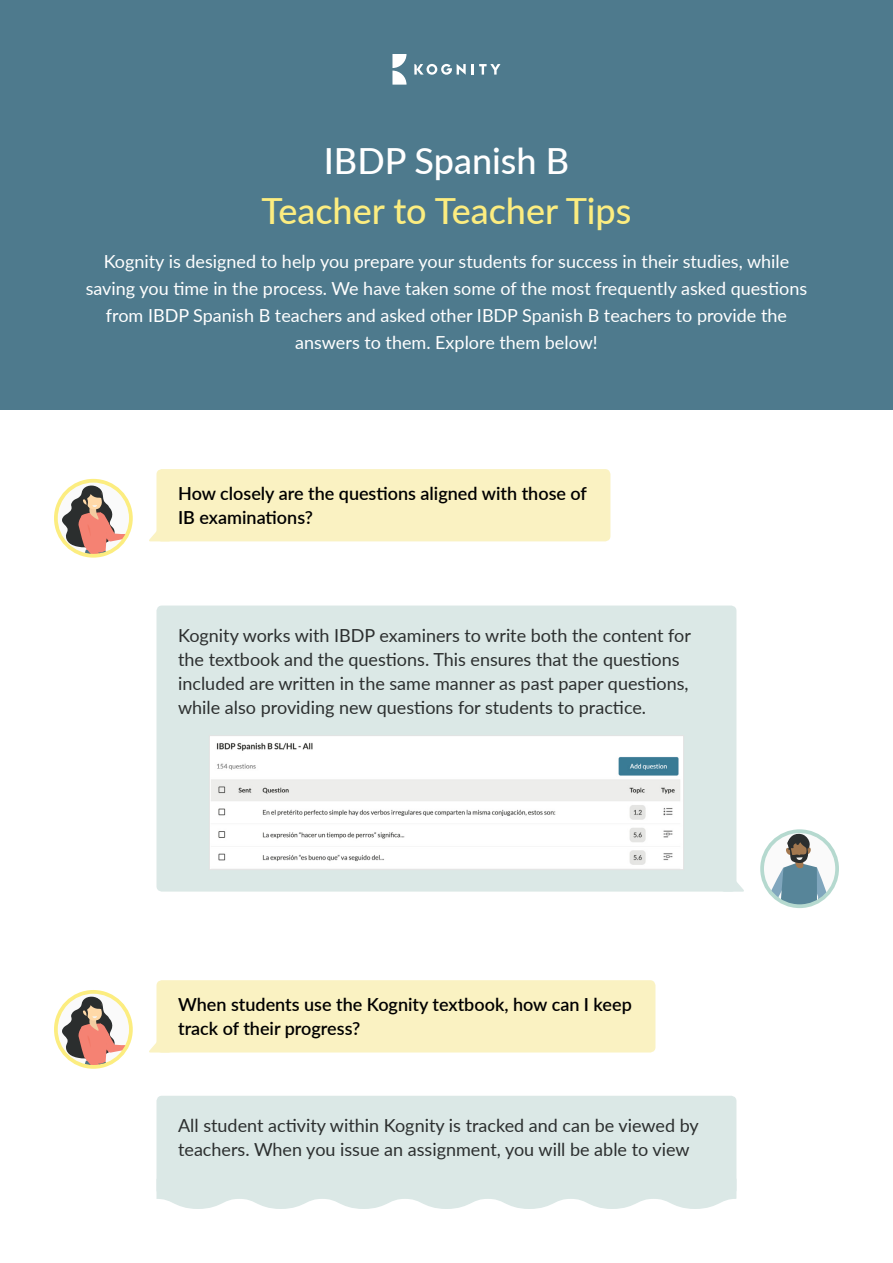
<style>
.page{position:relative;width:893px;height:1263px;background:#fff}
.page>*{position:absolute;margin:0;border:0;box-sizing:border-box;transform-origin:0 0}
.t1{font:500 36px "Lato";color:#fced80}
.t2{font:500 36px "Lato";color:#fff}
.t3{font:18px/24px "Lato";color:#2c2f2f}
.t4{font:18px/27px "Lato";color:#fff;text-align:center}
.t5{font:600 18px/24px "Lato";color:#000}
</style>
<div class="page">
<div style="left:0;top:0;width:893px;height:409px;background:#4e7a8d"></div>
<svg style="left:392px;top:54px;width:14px;height:31px"></svg>
<svg style="left:414px;top:64px;width:86px;height:11px"></svg>
<div style="left:156px;top:605px;width:580px;height:286px;background:#dbe8e6;border-radius:5px"></div>
<svg style="left:721px;top:876px;width:23px;height:16px"></svg>
<svg style="left:762px;top:831px;width:75px;height:75px"></svg>
<svg style="left:769px;top:834px;width:58px;height:72px"></svg>
<div style="left:760px;top:829px;width:79px;height:79px;border:4px solid #b5d9cf;border-radius:50%"></div>
<div style="left:209px;top:736px;width:475px;height:134px;background:#fff"></div>
<img style="left:211px;top:742px;width:469px;height:123px">
<div style="left:209px;top:735px;width:475px;height:135px;border:1px solid #e3e3e3"></div>
<div style="left:156px;top:469px;width:454px;height:72px;background:#faf2c2;border-radius:5px"></div>
<svg style="left:149px;top:526px;width:10px;height:15px"></svg>
<svg style="left:54px;top:479px;width:79px;height:79px"></svg>
<div style="left:156px;top:1096px;width:580px;height:99px;background:#dbe8e6;border-radius:5px"></div>
<div style="left:156px;top:980px;width:499px;height:72px;background:#faf2c2;border-radius:5px"></div>
<svg style="left:149px;top:1037px;width:10px;height:15px"></svg>
<svg style="left:54px;top:990px;width:79px;height:79px"></svg>
<svg style="left:156px;top:1191px;width:580px;height:18px"></svg>
<p class="t2" style="left:324px;top:135px;width:247px">IBDP Spanish B</p>
<p class="t1" style="left:261px;top:185px;width:372px">Teacher to Teacher Tips</p>
<p class="t4" style="left:86px;top:247px;width:723px">Kognity is designed to help you prepare your students for success in their studies, while saving you time in the process. We have taken some of the most frequently asked questions from IBDP Spanish B teachers and asked other IBDP Spanish B teachers to provide the answers to them. Explore them below!</p>
<p class="t5" style="left:178px;top:480px;width:410px">How closely are the questions aligned with those of<br>IB examinations?</p>
<p class="t3" style="left:178px;top:622px;width:514px">Kognity works with IBDP examiners to write both the content for the textbook and the questions. This ensures that the questions included are written in the same manner as past paper questions, while also providing new questions for students to practice.</p>
<p class="t5" style="left:178px;top:991px;width:455px">When students use the Kognity textbook, how can I keep track of their progress?</p>
<p class="t3" style="left:178px;top:1112px;width:522px">All student activity within Kognity is tracked and can be viewed by teachers. When you issue an assignment, you will be able to view</p>
</div>
